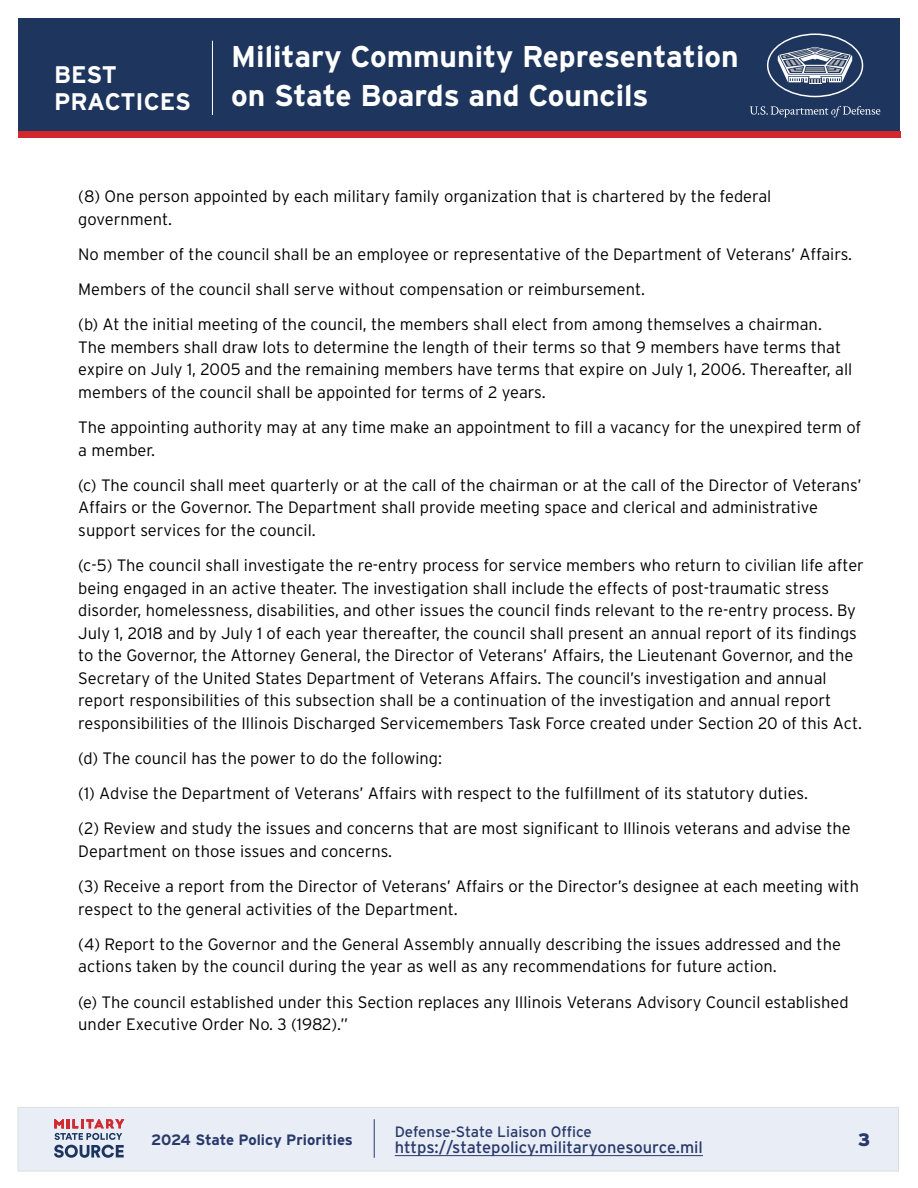
<style>
.page{position:relative;width:918px;height:1188px;background:#fff}
.page>*{position:absolute;margin:0;border:0;box-sizing:border-box;transform-origin:0 0}
.t1{font:700 30px/39px "Interstate";color:#fff}
.t2{font:700 24px/27px "Interstate";letter-spacing:-.015em;color:#fff}
.t3{font:900 18px "Interstate";color:#283a6b}
.t4{font:300 16.5px/22.5px "Interstate";color:#000}
.t5{font:16.5px "Interstate";color:#283a6b}
.t6{font:15px "Interstate";color:#283a6b}
.t7{font:700 15px "Interstate";color:#283a6b}
</style>
<div class="page">
<div style="left:18px;top:1107px;width:881px;height:64px;background:#e9edf5;border:1px solid #dcddde"></div>
<div style="left:18px;top:18px;width:882px;height:113px;background:#1e355e"></div>
<div style="left:18px;top:131px;width:882px;height:7px;background:#d3272e"></div>
<svg style="left:54px;top:1119px;width:70px;height:39px"></svg>
<hr style="left:212px;top:41px;width:1px;height:74px;background:#fff">
<svg style="left:767px;top:33px;width:96px;height:64px"></svg>
<svg style="left:750px;top:106px;width:130px;height:11px"></svg>
<hr style="left:395px;top:1155px;width:308px;height:1px;background:#283a6b">
<hr style="left:374px;top:1119px;width:1px;height:39px;background:#283a6b">
<h2 class="t2" style="left:54px;top:61px;width:138px">BEST<br>PRACTICES</h2>
<h1 class="t1" style="left:231px;top:37px;width:509px">Military Community Representation on State Boards and Councils</h1>
<p class="t4" style="left:78px;top:185px;width:695px">(8) One person appointed by each military family organization that is chartered by the federal government.</p>
<p class="t4" style="left:78px;top:243px;width:775px">No member of the council shall be an employee or representative of the Department of Veterans’ Affairs.</p>
<p class="t4" style="left:78px;top:278px;width:568px">Members of the council shall serve without compensation or reimbursement.</p>
<p class="t4" style="left:78px;top:313px;width:776px">(b) At the initial meeting of the council, the members shall elect from among themselves a chairman.<br>The members shall draw lots to determine the length of their terms so that 9 members have terms that expire on July 1, 2005 and the remaining members have terms that expire on July 1, 2006. Thereafter, all members of the council shall be appointed for terms of 2 years.</p>
<p class="t4" style="left:78px;top:416px;width:785px">The appointing authority may at any time make an appointment to fill a vacancy for the unexpired term of a member.</p>
<p class="t4" style="left:78px;top:474px;width:785px">(c) The council shall meet quarterly or at the call of the chairman or at the call of the Director of Veterans’<br>Affairs or the Governor. The Department shall provide meeting space and clerical and administrative support services for the council.</p>
<p class="t4" style="left:78px;top:554px;width:787px">(c-5) The council shall investigate the re-entry process for service members who return to civilian life after being engaged in an active theater. The investigation shall include the effects of post-traumatic stress disorder, homelessness, disabilities, and other issues the council finds relevant to the re-entry process. By July 1, 2018 and by July 1 of each year thereafter, the council shall present an annual report of its findings to the Governor, the Attorney General, the Director of Veterans’ Affairs, the Lieutenant Governor, and the Secretary of the United States Department of Veterans Affairs. The council’s investigation and annual report responsibilities of this subsection shall be a continuation of the investigation and annual report responsibilities of the Illinois Discharged Servicemembers Task Force created under Section 20 of this Act.</p>
<p class="t4" style="left:78px;top:747px;width:365px">(d) The council has the power to do the following:</p>
<p class="t4" style="left:78px;top:782px;width:731px">(1) Advise the Department of Veterans’ Affairs with respect to the fulfillment of its statutory duties.</p>
<p class="t4" style="left:78px;top:817px;width:774px">(2) Review and study the issues and concerns that are most significant to Illinois veterans and advise the<br>Department on those issues and concerns.</p>
<p class="t4" style="left:78px;top:875px;width:782px">(3) Receive a report from the Director of Veterans’ Affairs or the Director’s designee at each meeting with respect to the general activities of the Department.</p>
<p class="t4" style="left:78px;top:933px;width:764px">(4) Report to the Governor and the General Assembly annually describing the issues addressed and the actions taken by the council during the year as well as any recommendations for future action.</p>
<p class="t4" style="left:78px;top:991px;width:772px">(e) The council established under this Section replaces any Illinois Veterans Advisory Council established under Executive Order No. 3 (1982).”</p>
<p class="t7" style="left:151px;top:1132px;width:203px">2024 State Policy Priorities</p>
<p class="t6" style="left:395px;top:1123px;width:199px">Defense-State Liaison Office</p>
<p class="t5" style="left:395px;top:1138px;width:310px">https://statepolicy.militaryonesource.mil</p>
<p class="t3" style="left:858px;top:1130px;width:14px">3</p>
</div>
